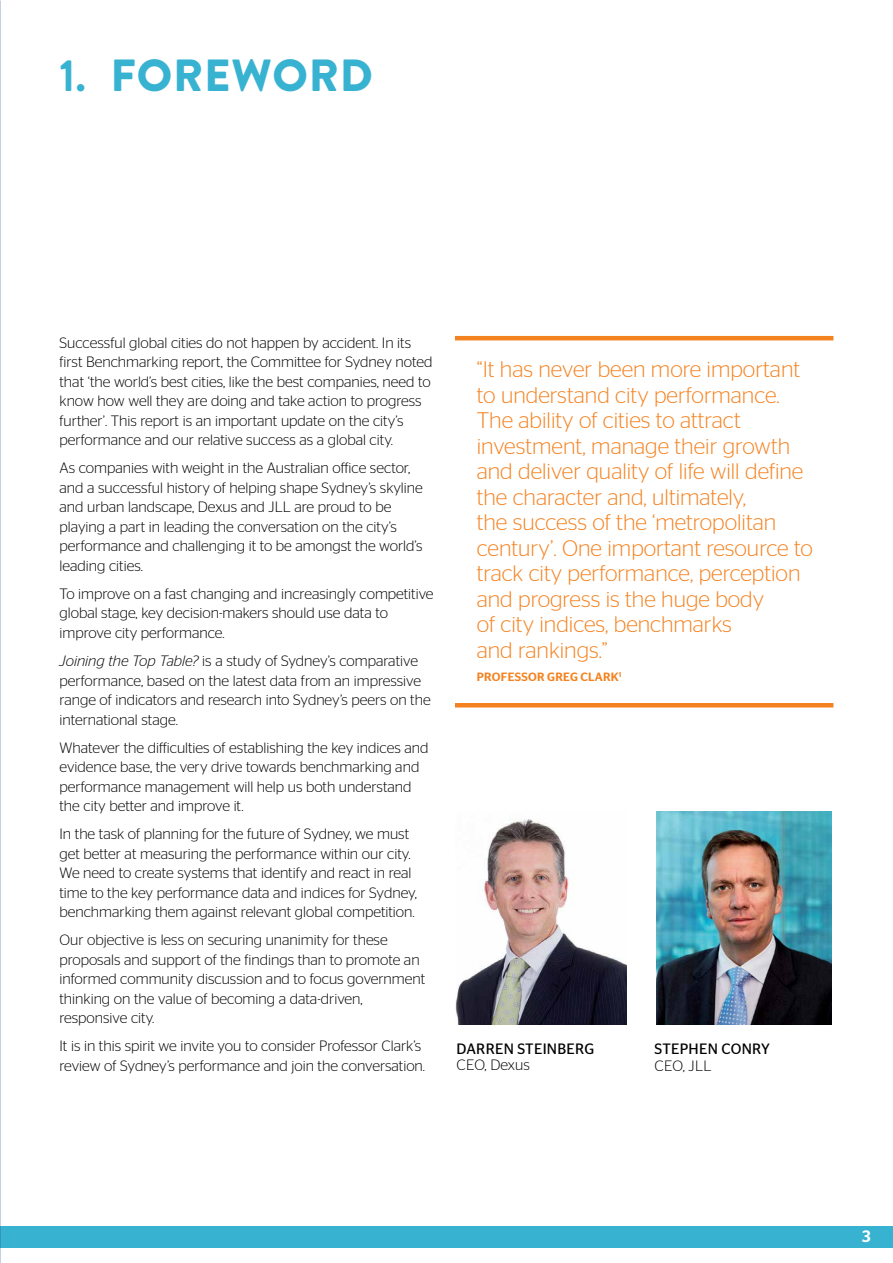
<style>
.page{position:relative;width:893px;height:1263px;background:#fff}
.page>*{position:absolute;margin:0;border:0;box-sizing:border-box;transform-origin:0 0}
.t1{font:900 45px "Brandon Grotesque";letter-spacing:.02em;color:#38b2d1}
.t2{font:300 22.5px/25.5px "Stag Sans";color:#f58220}
.t3{font:500 16.5px "Stag Sans";color:#fff}
.t4{font:300 15px/19.5px "Stag Sans";color:#000}
.t5{font:15px "Stag Sans";letter-spacing:.02em;color:#000}
.t6{font:500 12px "Stag Sans";letter-spacing:.02em;color:#f58220}
.s1{font-weight:700}
.s2{font-style:italic}
</style>
<div class="page">
<img style="left:455px;top:818px;width:172px;height:206px">
<img style="left:656px;top:812px;width:176px;height:212px">
<hr style="left:455px;top:336px;width:378px;height:4px;background:#f58220">
<hr style="left:455px;top:703px;width:378px;height:4px;background:#f58220">
<div style="left:0;top:1226px;width:893px;height:21px;background:#38b2d1"></div>
<h1 class="t1" style="left:60px;top:44px;width:315px"><span class="s1">1.</span> FOREWORD</h1>
<p class="t4" style="left:60px;top:333px;width:374px">Successful global cities do not happen by accident. In its first Benchmarking report, the Committee for Sydney noted that ‘the world’s best cities, like the best companies, need to know how well they are doing and take action to progress further’. This report is an important update on the city’s performance and our relative success as a global city.</p>
<p class="t4" style="left:60px;top:458px;width:365px">As companies with weight in the Australian office sector, and a successful history of helping shape Sydney’s skyline and urban landscape, Dexus and JLL are proud to be playing a part in leading the conversation on the city’s performance and challenging it to be amongst the world’s leading cities.</p>
<p class="t4" style="left:60px;top:584px;width:376px">To improve on a fast changing and increasingly competitive global stage, key decision-makers should use data to improve city performance.</p>
<p class="t4" style="left:60px;top:651px;width:373px"><span class="s2">Joining the Top Table?</span> is a study of Sydney’s comparative performance, based on the latest data from an impressive range of indicators and research into Sydney’s peers on the international stage.</p>
<p class="t4" style="left:60px;top:737px;width:370px">Whatever the difficulties of establishing the key indices and evidence base, the very drive towards benchmarking and performance management will help us both understand the city better and improve it.</p>
<p class="t4" style="left:60px;top:824px;width:359px">In the task of planning for the future of Sydney, we must get better at measuring the performance within our city.<br>We need to create systems that identify and react in real time to the key performance data and indices for Sydney, benchmarking them against relevant global competition.</p>
<p class="t4" style="left:60px;top:930px;width:367px">Our objective is less on securing unanimity for these proposals and support of the findings than to promote an informed community discussion and to focus government thinking on the value of becoming a data-driven, responsive city.</p>
<p class="t4" style="left:60px;top:1036px;width:367px">It is in this spirit we invite you to consider Professor Clark’s review of Sydney’s performance and join the conversation.</p>
<p class="t5" style="left:457px;top:1040px;width:139px">DARREN STEINBERG</p>
<p class="t2" style="left:477px;top:357px;width:338px">“It has never been more important to understand city performance.<br>The ability of cities to attract investment, manage their growth and deliver quality of life will define the character and, ultimately,<br>the success of the ‘metropolitan century’. One important resource to track city performance, perception and progress is the huge body<br>of city indices, benchmarks<br>and rankings.”</p>
<p class="t6" style="left:477px;top:669px;width:146px">PROFESSOR GREG CLARK<sup>1</sup></p>
<p class="t5" style="left:655px;top:1040px;width:117px">STEPHEN CONRY</p>
<p class="t4" style="left:655px;top:1055px;width:58px">CEO, JLL</p>
<p class="t4" style="left:457px;top:1055px;width:75px">CEO, Dexus</p>
<p class="t3" style="left:862px;top:1227px;width:10px">3</p>
</div>
